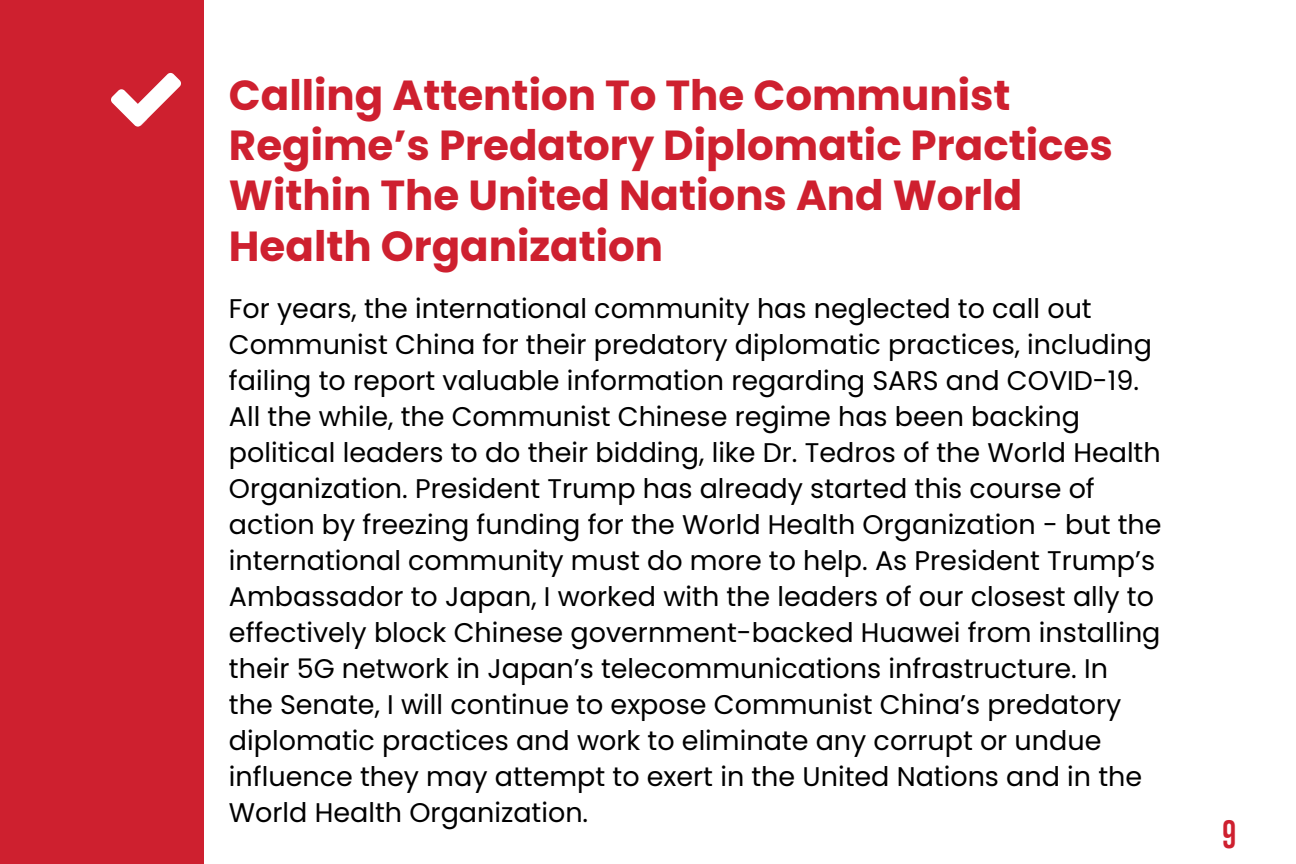
<style>
.page{position:relative;width:1296px;height:864px;background:#fff}
.page>*{position:absolute;margin:0;border:0;box-sizing:border-box;transform-origin:0 0}
.t1{font:700 42px/50.4px "Poppins";color:#ce202f}
.t2{font:700 36px "Trump Gothic Pro";color:#ce202f}
.t3{font:27px/36px "Poppins";color:#000}
</style>
<div class="page">
<div style="left:0;top:0;width:203px;height:864px;background:#ce202f"></div>
<svg style="left:111px;top:73px;width:70px;height:54px"></svg>
<h1 class="t1" style="left:229px;top:70px;width:885px">Calling Attention To The Communist Regime’s Predatory Diplomatic Practices Within The United Nations And World Health Organization</h1>
<p class="t3" style="left:229px;top:290px;width:934px">For years, the international community has neglected to call out Communist China for their predatory diplomatic practices, including failing to report valuable information regarding SARS and COVID-19.<br>All the while, the Communist Chinese regime has been backing political leaders to do their bidding, like Dr. Tedros of the World Health Organization. President Trump has already started this course of action by freezing funding for the World Health Organization - but the international community must do more to help. As President Trump’s Ambassador to Japan, I worked with the leaders of our closest ally to effectively block Chinese government-backed Huawei from installing their 5G network in Japan’s telecommunications infrastructure. In<br>the Senate, I will continue to expose Communist China’s predatory diplomatic practices and work to eliminate any corrupt or undue influence they may attempt to exert in the United Nations and in the World Health Organization.</p>
<h2 class="t2" style="left:1223px;top:812px;width:15px">9</h2>
</div>
